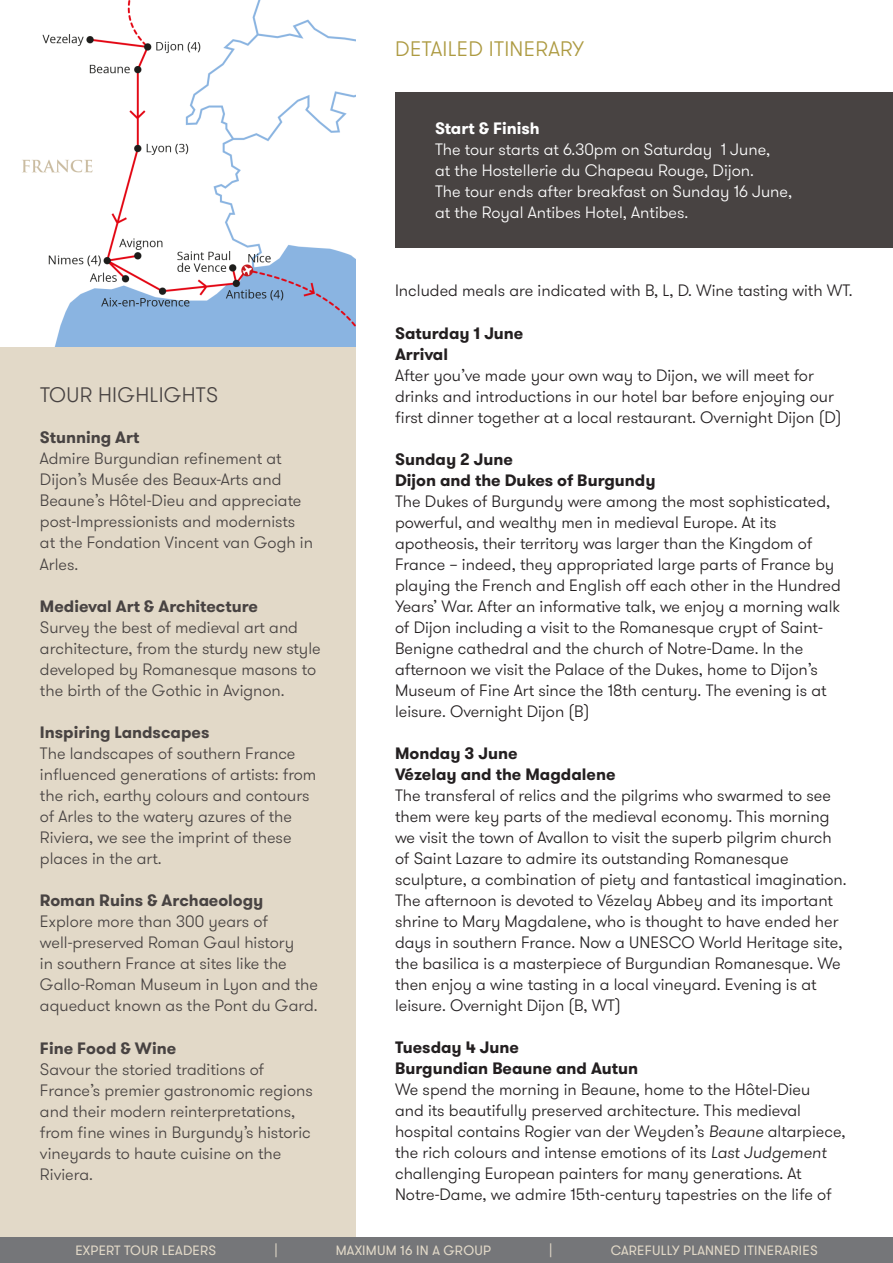
<style>
.page{position:relative;width:893px;height:1263px;background:#fff}
.page>*{position:absolute;margin:0;border:0;box-sizing:border-box;transform-origin:0 0}
.t1{font:300 21px "GT Walsheim";letter-spacing:.015em;color:#ad9a41}
.t2{font:300 21px "GT Walsheim";letter-spacing:.015em;color:#484342}
.t3{font:300 16.5px/21px "GT Walsheim";color:#231f20}
.t4{font:300 16.5px/21px "GT Walsheim";color:#484342}
.t5{font:300 16.5px/21px "GT Walsheim";color:#fff}
.t6{font:13.5px "GT Walsheim";letter-spacing:.015em;color:#e2d9c8}
.s1{font-weight:700}
.s2{font-style:italic}
</style>
<div class="page">
<div style="left:0;top:346px;width:355px;height:891px;background:#e2d9c8"></div>
<div style="left:0;top:1237px;width:893px;height:26px;background:#757679"></div>
<img style="left:22px;top:0;width:333px;height:346px">
<div style="left:395px;top:92px;width:498px;height:156px;background:#484342"></div>
<p class="t1" style="left:395px;top:36px;width:190px">DETAILED ITINERARY</p>
<p class="t2" style="left:40px;top:382px;width:180px">TOUR HIGHLIGHTS</p>
<p class="t4" style="left:40px;top:428px;width:275px"><span class="s1">Stunning Art<br></span>Admire Burgundian refinement at<br>Dijon’s Musée des Beaux-Arts and<br>Beaune’s Hôtel-Dieu and appreciate post-Impressionists and modernists at the Fondation Vincent van Gogh in<br>Arles.</p>
<p class="t4" style="left:40px;top:596px;width:282px"><span class="s1">Medieval Art &amp; Architecture<br></span>Survey the best of medieval art and architecture, from the sturdy new style developed by Romanesque masons to the birth of the Gothic in Avignon.</p>
<p class="t4" style="left:40px;top:722px;width:278px"><span class="s1">Inspiring Landscapes<br></span>The landscapes of southern France influenced generations of artists: from the rich, earthy colours and contours of Arles to the watery azures of the<br>Riviera, we see the imprint of these places in the art.</p>
<p class="t4" style="left:40px;top:890px;width:280px"><span class="s1">Roman Ruins &amp; Archaeology<br></span>Explore more than 300 years of well-preserved Roman Gaul history<br>in southern France at sites like the<br>Gallo-Roman Museum in Lyon and the aqueduct known as the Pont du Gard.</p>
<p class="t4" style="left:40px;top:1038px;width:274px"><span class="s1">Fine Food &amp; Wine<br></span>Savour the storied traditions of<br>France’s premier gastronomic regions and their modern reinterpretations, from fine wines in Burgundy’s historic vineyards to haute cuisine on the<br>Riviera.</p>
<p class="t5" style="left:435px;top:118px;width:359px"><span class="s1">Start &amp; Finish<br></span>The tour starts at 6.30pm on Saturday 1 June,<br>at the Hostellerie du Chapeau Rouge, Dijon.<br>The tour ends after breakfast on Sunday 16 June, at the Royal Antibes Hotel, Antibes.</p>
<p class="t3" style="left:395px;top:280px;width:459px">Included meals are indicated with B, L, D. Wine tasting with WT.</p>
<p class="t3" style="left:395px;top:323px;width:448px"><span class="s1">Saturday 1 June<br>Arrival<br></span>After you’ve made your own way to Dijon, we will meet for drinks and introductions in our hotel bar before enjoying our first dinner together at a local restaurant. Overnight Dijon (D)</p>
<p class="t3" style="left:395px;top:449px;width:447px"><span class="s1">Sunday 2 June<br>Dijon and the Dukes of Burgundy<br></span>The Dukes of Burgundy were among the most sophisticated, powerful, and wealthy men in medieval Europe. At its apotheosis, their territory was larger than the Kingdom of France – indeed, they appropriated large parts of France by playing the French and English off each other in the Hundred Years’ War. After an informative talk, we enjoy a morning walk of Dijon including a visit to the Romanesque crypt of Saint-Benigne cathedral and the church of Notre-Dame. In the afternoon we visit the Palace of the Dukes, home to Dijon’s Museum of Fine Art since the 18th century. The evening is at leisure. Overnight Dijon (B)</p>
<p class="t3" style="left:395px;top:743px;width:453px"><span class="s1">Monday 3 June<br>Vézelay and the Magdalene<br></span>The transferal of relics and the pilgrims who swarmed to see them were key parts of the medieval economy. This morning we visit the town of Avallon to visit the superb pilgrim church of Saint Lazare to admire its outstanding Romanesque sculpture, a combination of piety and fantastical imagination.<br>The afternoon is devoted to Vézelay Abbey and its important shrine to Mary Magdalene, who is thought to have ended her days in southern France. Now a UNESCO World Heritage site, the basilica is a masterpiece of Burgundian Romanesque. We then enjoy a wine tasting in a local vineyard. Evening is at leisure. Overnight Dijon (B, WT)</p>
<p class="t3" style="left:395px;top:1037px;width:452px"><span class="s1">Tuesday 4 June<br>Burgundian Beaune and Autun<br></span>We spend the morning in Beaune, home to the Hôtel-Dieu<br>and its beautifully preserved architecture. This medieval hospital contains Rogier van der Weyden’s <span class="s2">Beaune</span> altarpiece, the rich colours and intense emotions of its <span class="s2">Last Judgement </span>challenging European painters for many generations. At Notre-Dame, we admire 15th-century tapestries on the life of</p>
<p class="t6" style="left:75px;top:1242px;width:142px">EXPERT TOUR LEADERS</p>
<p class="t6" style="left:274px;top:1242px;width:5px">|</p>
<p class="t6" style="left:336px;top:1242px;width:157px">MAXIMUM 16 IN A GROUP</p>
<p class="t6" style="left:549px;top:1242px;width:5px">|</p>
<p class="t6" style="left:611px;top:1242px;width:208px">CAREFULLY PLANNED ITINERARIES</p>
</div>
